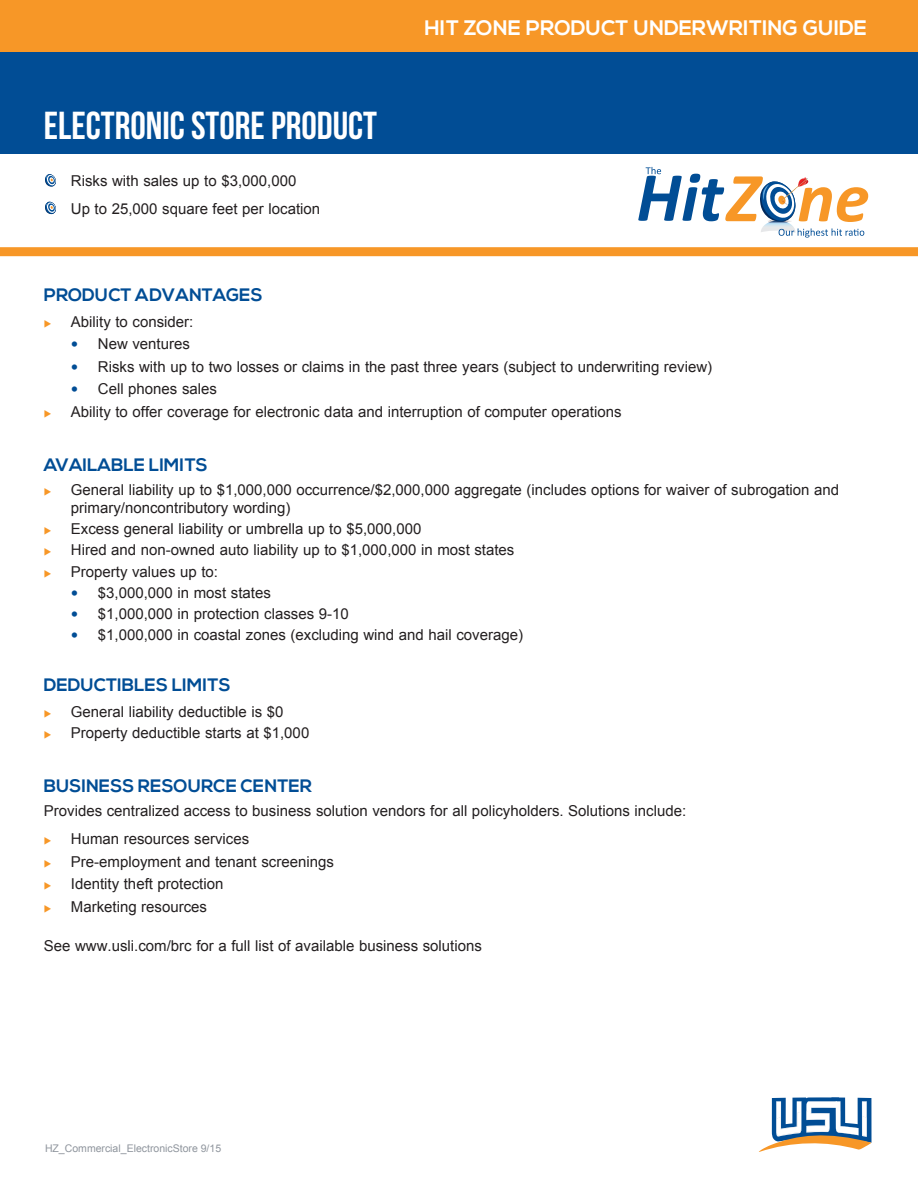
<style>
.page{position:relative;width:918px;height:1188px;background:#fff}
.page>*{position:absolute;margin:0;border:0;box-sizing:border-box;transform-origin:0 0}
.t1{font:39px "Bebas Neue";color:#fff}
.t2{font:700 21px "Nexa";color:#fff}
.a-head{font:700 18px "Nexa";color:#014d95}
.a-head_first__ruler{font:700 18px "Nexa";color:#014d95}
.bullet_list_2__orang{font:15px/18px "Arial";color:#231f20}
.bullet_list_3__blue{font:15px "Arial";color:#231f20}
.paragraph{font:15px "Arial";color:#231f20}
.bullet_list_1__targe{font:15px "Arial";color:#231f20}
.paragraph_space_abov{font:15px "Arial";color:#231f20}
.t3{font:10.5px "Arial";color:#8f959d}
.s1{color:#f79727}
</style>
<div class="page">
<div style="left:0;top:0;width:918px;height:52px;background:#f79727"></div>
<svg style="left:638px;top:167px;width:230px;height:71px"></svg>
<svg style="left:759px;top:1098px;width:113px;height:54px"></svg>
<div style="left:0;top:52px;width:918px;height:102px;background:#014d95"></div>
<div style="left:0;top:247px;width:918px;height:9px;background:#f79727"></div>
<svg style="left:45px;top:174px;width:11px;height:13px"></svg>
<svg style="left:45px;top:202px;width:11px;height:12px"></svg>
<p class="t1" style="left:44px;top:104px;width:335px">ELECTRONIC STORE PRODUCT</p>
<p class="bullet_list_1__targe" style="left:71px;top:171px;width:227px">Risks with sales up to $3,000,000</p>
<p class="bullet_list_1__targe" style="left:71px;top:199px;width:251px">Up to 25,000 square feet per location</p>
<h2 class="t2" style="left:425px;top:16px;width:444px">HIT ZONE PRODUCT UNDERWRITING GUIDE</h2>
<p class="a-head_first__ruler" style="left:44px;top:285px;width:220px">PRODUCT ADVANTAGES</p>
<p class="bullet_list_2__orang" style="left:44px;top:313px;width:151px"><span class="s1">◆</span> Ability to consider:</p>
<p class="bullet_list_3__blue" style="left:98px;top:334px;width:94px">New ventures</p>
<p class="bullet_list_3__blue" style="left:98px;top:357px;width:616px">Risks with up to two losses or claims in the past three years (subject to underwriting review)</p>
<p class="bullet_list_3__blue" style="left:98px;top:379px;width:121px">Cell phones sales</p>
<p class="bullet_list_2__orang" style="left:44px;top:403px;width:579px"><span class="s1">◆</span> Ability to offer coverage for electronic data and interruption of computer operations</p>
<p class="a-head" style="left:44px;top:454px;width:165px">AVAILABLE LIMITS</p>
<p class="bullet_list_2__orang" style="left:71px;top:481px;width:770px;text-indent:-27px"><span class="s1">◆</span> General liability up to $1,000,000 occurrence/$2,000,000 aggregate (includes options for waiver of subrogation and primary/noncontributory wording)</p>
<p class="bullet_list_2__orang" style="left:44px;top:520px;width:379px"><span class="s1">◆</span> Excess general liability or umbrella up to $5,000,000</p>
<p class="bullet_list_2__orang" style="left:44px;top:541px;width:472px"><span class="s1">◆</span> Hired and non-owned auto liability up to $1,000,000 in most states</p>
<p class="bullet_list_2__orang" style="left:44px;top:563px;width:176px"><span class="s1">◆</span> Property values up to:</p>
<p class="bullet_list_3__blue" style="left:98px;top:583px;width:175px">$3,000,000 in most states</p>
<p class="bullet_list_3__blue" style="left:98px;top:604px;width:252px">$1,000,000 in protection classes 9-10</p>
<p class="bullet_list_3__blue" style="left:98px;top:625px;width:427px">$1,000,000 in coastal zones (excluding wind and hail coverage)</p>
<p class="a-head" style="left:44px;top:675px;width:188px">DEDUCTIBLES LIMITS</p>
<p class="bullet_list_2__orang" style="left:44px;top:703px;width:241px"><span class="s1">◆</span> General liability deductible is $0</p>
<p class="bullet_list_2__orang" style="left:44px;top:724px;width:267px"><span class="s1">◆</span> Property deductible starts at $1,000</p>
<p class="a-head" style="left:44px;top:775px;width:269px">BUSINESS RESOURCE CENTER</p>
<p class="paragraph" style="left:44px;top:801px;width:644px">Provides centralized access to business solution vendors for all policyholders. Solutions include:</p>
<p class="bullet_list_2__orang" style="left:44px;top:830px;width:207px"><span class="s1">◆</span> Human resources services</p>
<p class="bullet_list_2__orang" style="left:44px;top:853px;width:292px"><span class="s1">◆</span> Pre-employment and tenant screenings</p>
<p class="bullet_list_2__orang" style="left:44px;top:875px;width:181px"><span class="s1">◆</span> Identity theft protection</p>
<p class="bullet_list_2__orang" style="left:44px;top:898px;width:165px"><span class="s1">◆</span> Marketing resources</p>
<p class="paragraph_space_abov" style="left:44px;top:936px;width:440px">See www.usli.com/brc for a full list of available business solutions</p>
<p class="t3" style="left:45px;top:1141px;width:178px">HZ_Commercial_ElectronicStore 9/15</p>
</div>
